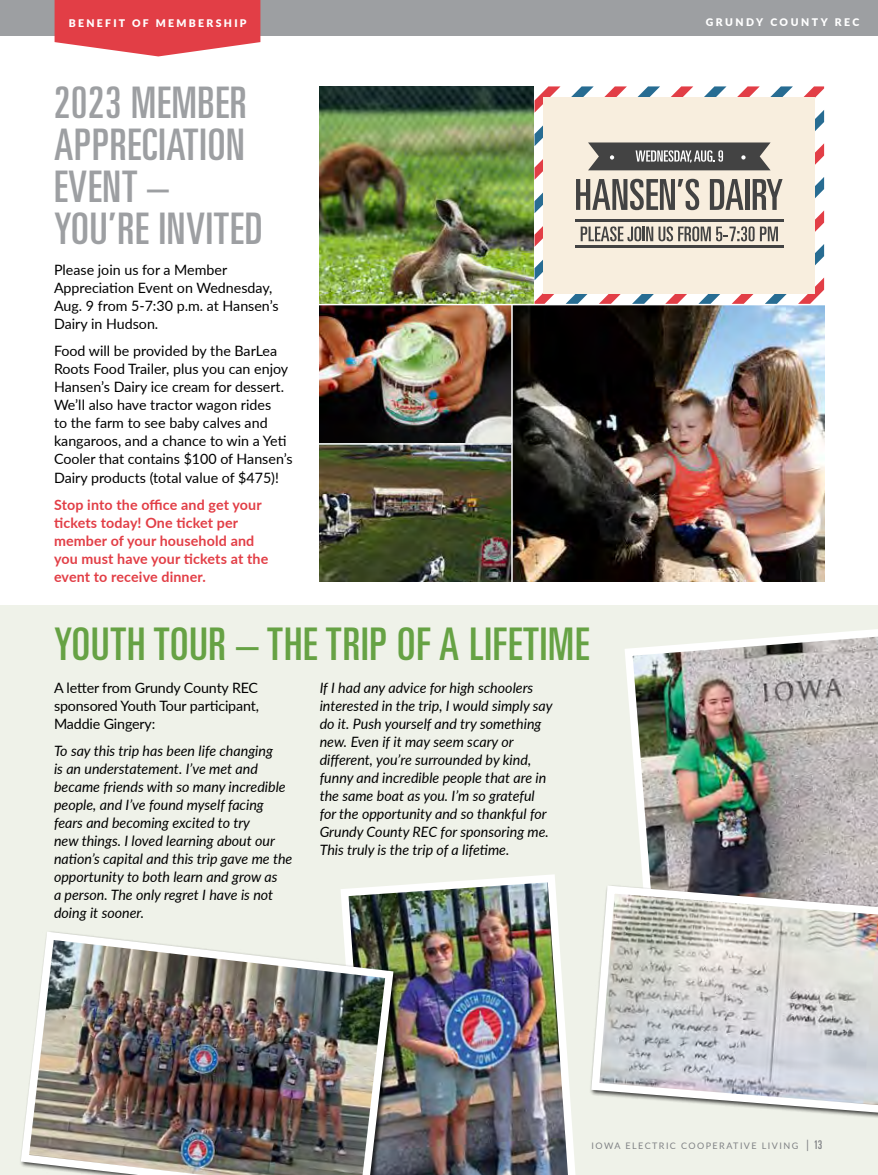
<style>
.page{position:relative;width:878px;height:1175px;background:#fff}
.page>*{position:absolute;margin:0;border:0;box-sizing:border-box;transform-origin:0 0}
.t1{font:ultra-condensed 45px "Univers LT Std";letter-spacing:.02em;color:#66a244}
.t2{font:ultra-condensed 43.5px/42px "Univers LT Std";letter-spacing:.02em;color:#9d9fa2}
.t3{font:italic 14.25px/18px "Lato";color:#000}
.t4{font:14.25px/18px "Lato";color:#000}
.t5{font:700 14.25px/18px "Lato";letter-spacing:.01em;color:#e23e46}
.t6{font:900 10.5px "Lato";letter-spacing:.22em;color:#fff}
.t7{font:900 10.5px "Lato";letter-spacing:.24em;color:#fff}
.t8{font:9px "Lato";letter-spacing:.16em;color:#808285}
.s1{font-size:12px}
.s2{font-family:"Univers LT Std";font-stretch:ultra-condensed;font-size:12px}
</style>
<div class="page">
<div style="left:0;top:605px;width:878px;height:569px;background:#eff2e9"></div>
<div style="left:0;top:0;width:878px;height:35px;background:#9d9fa2"></div>
<svg style="left:55px;top:0;width:205px;height:56px;background:#e5555c"></svg>
<img style="left:320px;top:305px;width:504px;height:277px">
<img style="left:320px;top:86px;width:214px;height:218px">
<hr style="left:319px;top:443px;width:192px;height:1px;background:#fff">
<hr style="left:511px;top:304px;width:1px;height:280px;background:#fff">
<svg style="left:534px;top:86px;width:290px;height:218px;background:#d7cdc3"></svg>
<img style="left:625px;top:629px;width:253px;height:252px">
<svg style="left:590px;top:881px;width:288px;height:236px"></svg>
<img style="left:341px;top:874px;width:234px;height:300px">
<img style="left:20px;top:927px;width:377px;height:247px">
<p class="t6" style="left:69px;top:15px;width:179px">BENEFIT OF MEMBERSHIP</p>
<h2 class="t2" style="left:54px;top:81px;width:210px">2023 MEMBER<br>APPRECIATION<br>EVENT –<br>YOU’RE INVITED</h2>
<p class="t4" style="left:54px;top:260px;width:226px">Please join us for a Member<br>Appreciation Event on Wednesday,<br>Aug. 9 from 5-7:30 p.m. at Hansen’s<br>Dairy in Hudson.</p>
<p class="t4" style="left:54px;top:342px;width:240px">Food will be provided by the BarLea Roots Food Trailer, plus you can enjoy Hansen’s Dairy ice cream for dessert.<br>We’ll also have tractor wagon rides<br>to the farm to see baby calves and kangaroos, and a chance to win a Yeti Cooler that contains $100 of Hansen’s Dairy products (total value of $475)!</p>
<p class="t5" style="left:54px;top:495px;width:216px">Stop into the office and get your tickets today! One ticket per member of your household and you must have your tickets at the event to receive dinner.</p>
<h1 class="t1" style="left:54px;top:618px;width:536px">YOUTH TOUR – THE TRIP OF A LIFETIME</h1>
<p class="t4" style="left:54px;top:678px;width:206px;text-align:justify">A letter from Grundy County REC sponsored Youth Tour participant, Maddie Gingery:</p>
<p class="t3" style="left:54px;top:741px;width:240px">To say this trip has been life changing<br>is an understatement. I’ve met and became friends with so many incredible people, and I’ve found myself facing fears and becoming excited to try<br>new things. I loved learning about our nation’s capital and this trip gave me the opportunity to both learn and grow as<br>a person. The only regret I have is not doing it sooner.</p>
<p class="t3" style="left:320px;top:678px;width:234px">If I had any advice for high schoolers interested in the trip, I would simply say do it. Push yourself and try something new. Even if it may seem scary or different, you’re surrounded by kind, funny and incredible people that are in the same boat as you. I’m so grateful for the opportunity and so thankful for Grundy County REC for sponsoring me.<br>This truly is the trip of a lifetime.</p>
<p class="t7" style="left:705px;top:15px;width:155px">GRUNDY COUNTY REC</p>
<p class="t8" style="left:591px;top:1139px;width:232px">IOWA ELECTRIC COOPERATIVE LIVING <span class="s1">|</span> <span class="s2">13</span></p>
</div>
